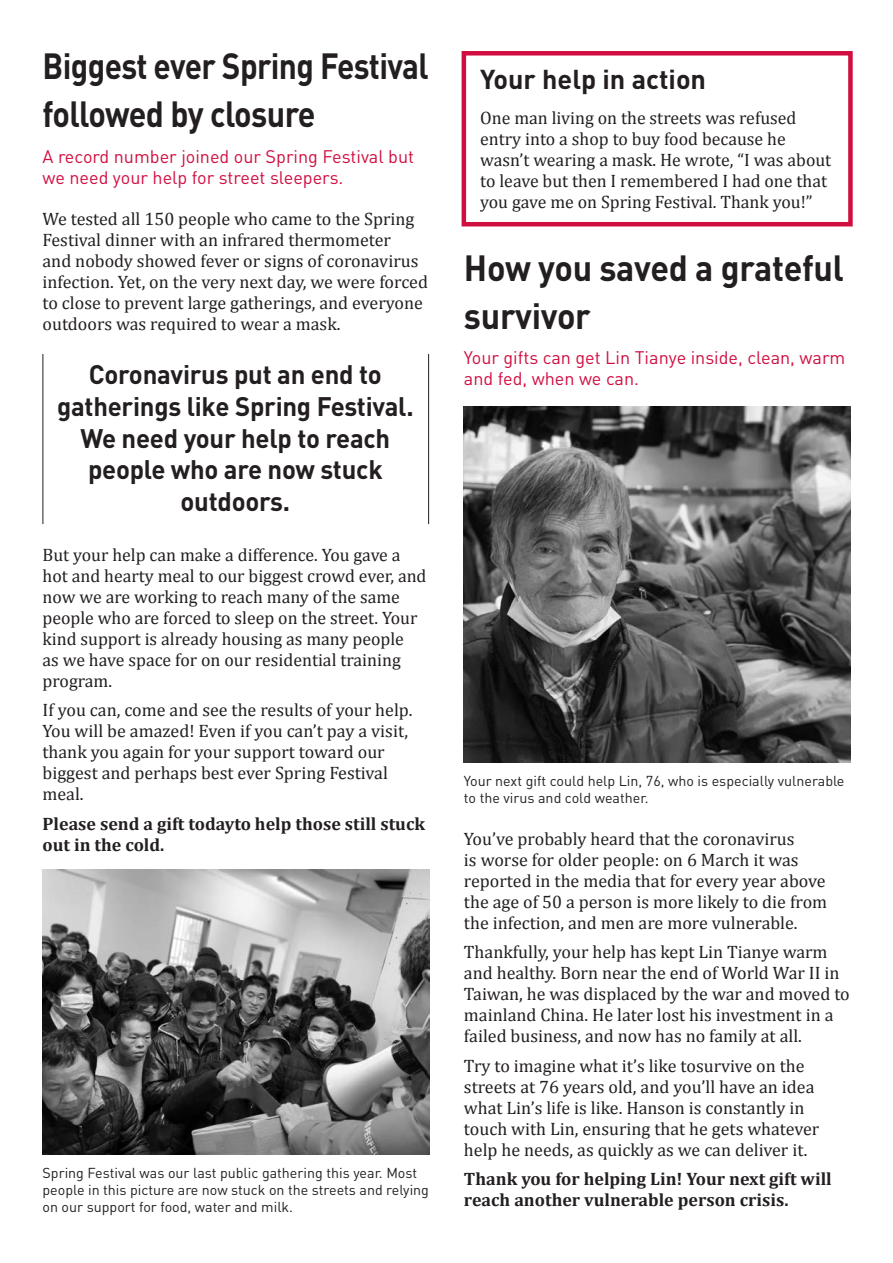
<style>
.page{position:relative;width:893px;height:1263px;background:#fff}
.page>*{position:absolute;margin:0;border:0;box-sizing:border-box;transform-origin:0 0}
.Headline_Dinpro_36{font:700 36px/48px "DIN Pro";letter-spacing:-.02em;color:#231f20;scale:.88 1}
.Headline_Dinpro_36-2{font:700 36px/48px "DIN Pro";letter-spacing:-.02em;color:#231f20;scale:.95 1}
.Headline_Dinpro_36-3{font:700 27px "DIN Pro";color:#231f20}
.t1{font:700 26.55px/31.8px "DIN Pro";letter-spacing:-.01em;color:#231f20;text-align:center}
.Body_text_Cambria_12{font:18px/21px "Cambria";color:#231f20}
.Subhead_Dinpro_12{font:18px/21px "DIN Pro";color:#d10e40}
.Body_text_Cambria_12-2{font:700 18px/21px "Cambria";color:#231f20}
.Photo_Caption_Dinpro{font:14.25px/17.1px "DIN Pro";color:#231f20}
</style>
<div class="page">
<hr style="left:428px;top:354px;width:1px;height:170px;background:#231f20">
<hr style="left:43px;top:354px;width:1px;height:170px;background:#231f20">
<img style="left:464px;top:406px;width:386px;height:357px">
<img style="left:43px;top:869px;width:386px;height:285px">
<div style="left:462px;top:51px;width:391px;height:175px;border:4px solid #d10e40"></div>
<p class="Headline_Dinpro_36" style="left:43px;top:40px;width:440px">Biggest ever Spring Festival followed by closure</p>
<p class="Subhead_Dinpro_12" style="left:43px;top:145px;width:373px">A record number joined our Spring Festival but we need your help for street sleepers.</p>
<p class="Body_text_Cambria_12" style="left:43px;top:208px;width:387px">We tested all 150 people who came to the Spring Festival dinner with an infrared thermometer<br>and nobody showed fever or signs of coronavirus infection. Yet, on the very next day, we were forced to close to prevent large gatherings, and everyone outdoors was required to wear a mask.</p>
<p class="t1" style="left:57px;top:357px;width:358px">Coronavirus put an end to gatherings like Spring Festival.<br>We need your help to reach people who are now stuck outdoors.</p>
<p class="Body_text_Cambria_12" style="left:43px;top:544px;width:385px">But your help can make a difference. You gave a hot and hearty meal to our biggest crowd ever, and now we are working to reach many of the same people who are forced to sleep on the street. Your kind support is already housing as many people<br>as we have space for on our residential training program.</p>
<p class="Body_text_Cambria_12" style="left:43px;top:700px;width:372px">If you can, come and see the results of your help.<br>You will be amazed! Even if you can’t pay a visit, thank you again for your support toward our biggest and perhaps best ever Spring Festival meal.</p>
<p class="Body_text_Cambria_12-2" style="left:43px;top:813px;width:384px">Please send a gift todayto help those still stuck out in the cold.</p>
<p class="Photo_Caption_Dinpro" style="left:43px;top:1163px;width:388px">Spring Festival was our last public gathering this year. Most people in this picture are now stuck on the streets and relying on our support for food, water and milk.</p>
<p class="Headline_Dinpro_36-3" style="left:480px;top:61px;width:227px">Your help in action</p>
<p class="Body_text_Cambria_12" style="left:480px;top:108px;width:353px">One man living on the streets was refused entry into a shop to buy food because he wasn’t wearing a mask. He wrote, “I was about to leave but then I remembered I had one that you gave me on Spring Festival. Thank you!”</p>
<p class="Headline_Dinpro_36-2" style="left:464px;top:242px;width:401px">How you saved a grateful survivor</p>
<p class="Subhead_Dinpro_12" style="left:464px;top:346px;width:383px">Your gifts can get Lin Tianye inside, clean, warm and fed, when we can.</p>
<p class="Photo_Caption_Dinpro" style="left:464px;top:772px;width:382px">Your next gift could help Lin, 76, who is especially vulnerable to the virus and cold weather.</p>
<p class="Body_text_Cambria_12" style="left:464px;top:828px;width:365px">You’ve probably heard that the coronavirus<br>is worse for older people: on 6 March it was reported in the media that for every year above the age of 50 a person is more likely to die from the infection, and men are more vulnerable.</p>
<p class="Body_text_Cambria_12" style="left:464px;top:941px;width:387px">Thankfully, your help has kept Lin Tianye warm and healthy. Born near the end of World War II in Taiwan, he was displaced by the war and moved to mainland China. He later lost his investment in a failed business, and now has no family at all.</p>
<p class="Body_text_Cambria_12" style="left:464px;top:1055px;width:357px">Try to imagine what it’s like tosurvive on the streets at 76 years old, and you’ll have an idea what Lin’s life is like. Hanson is constantly in touch with Lin, ensuring that he gets whatever help he needs, as quickly as we can deliver it.</p>
<p class="Body_text_Cambria_12-2" style="left:464px;top:1168px;width:369px">Thank you for helping Lin! Your next gift will reach another vulnerable person crisis.</p>
</div>
